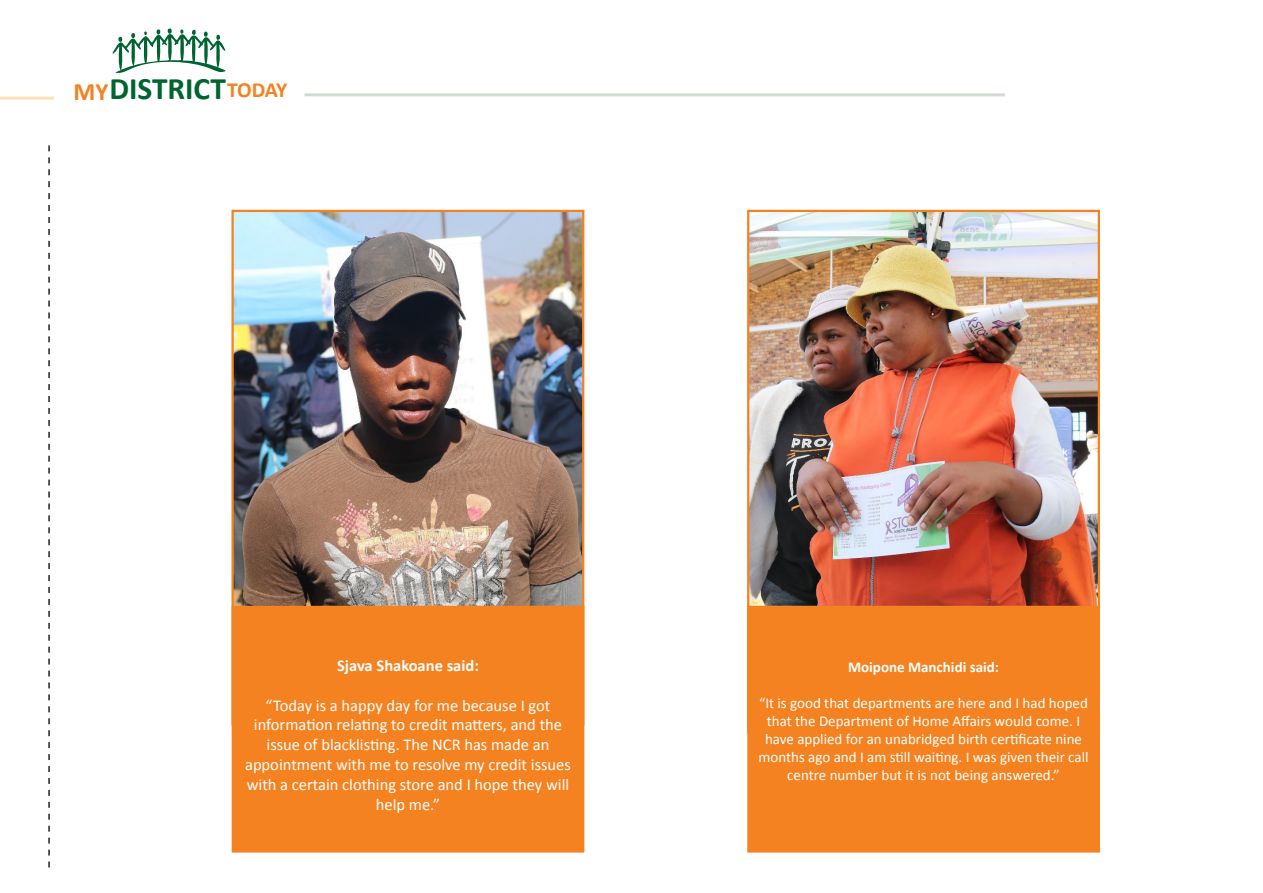
<style>
.page{position:relative;width:1263px;height:893px;background:#fff}
.page>*{position:absolute;margin:0;border:0;box-sizing:border-box;transform-origin:0 0}
.t1{font:700 31.35px "Calibri";color:#006431}
.t2{font:700 25.05px "Calibri";color:#f58220}
.t3{font:700 21.6px "Calibri";letter-spacing:-.025em;color:#f58220}
.t4{font:16.5px/19.8px "Calibri";color:#fff;text-align:center}
.t5{font:700 16.5px "Calibri";color:#fff}
.t6{font:15px/18px "Calibri";color:#fff;text-align:center}
.t7{font:700 15px "Calibri";color:#fff}
</style>
<div class="page">
<svg style="left:48px;top:145px;width:2px;height:722px"></svg>
<hr style="left:0;top:97px;width:54px;height:3px;background:#fee2b7">
<hr style="left:304px;top:93px;width:701px;height:3px;background:#ccdcd0">
<svg style="left:113px;top:28px;width:113px;height:45px"></svg>
<img style="left:234px;top:213px;width:347px;height:393px">
<img style="left:750px;top:213px;width:347px;height:393px">
<div style="left:232px;top:606px;width:352px;height:247px;background:#f58220"></div>
<div style="left:747px;top:606px;width:353px;height:247px;background:#f58220;border:2px solid #f58220"></div>
<p class="t2" style="left:73px;top:75px;width:36px">MY</p>
<p class="t1" style="left:109px;top:69px;width:118px">DISTRICT</p>
<p class="t3" style="left:227px;top:76px;width:62px">TODAY</p>
<p class="t5" style="left:337px;top:655px;width:143px">Sjava Shakoane said:</p>
<p class="t4" style="left:245px;top:695px;width:327px">“Today is a happy day for me because I got information relating to credit matters, and the issue of blacklisting. The NCR has made an appointment with me to resolve my credit issues with a certain clothing store and I hope they will help me.”</p>
<p class="t7" style="left:848px;top:657px;width:152px">Moipone Manchidi said:</p>
<p class="t6" style="left:758px;top:694px;width:332px">“It is good that departments are here and I had hoped that the Department of Home Affairs would come. I have applied for an unabridged birth certificate nine months ago and I am still waiting. I was given their call centre number but it is not being answered.”</p>
</div>
